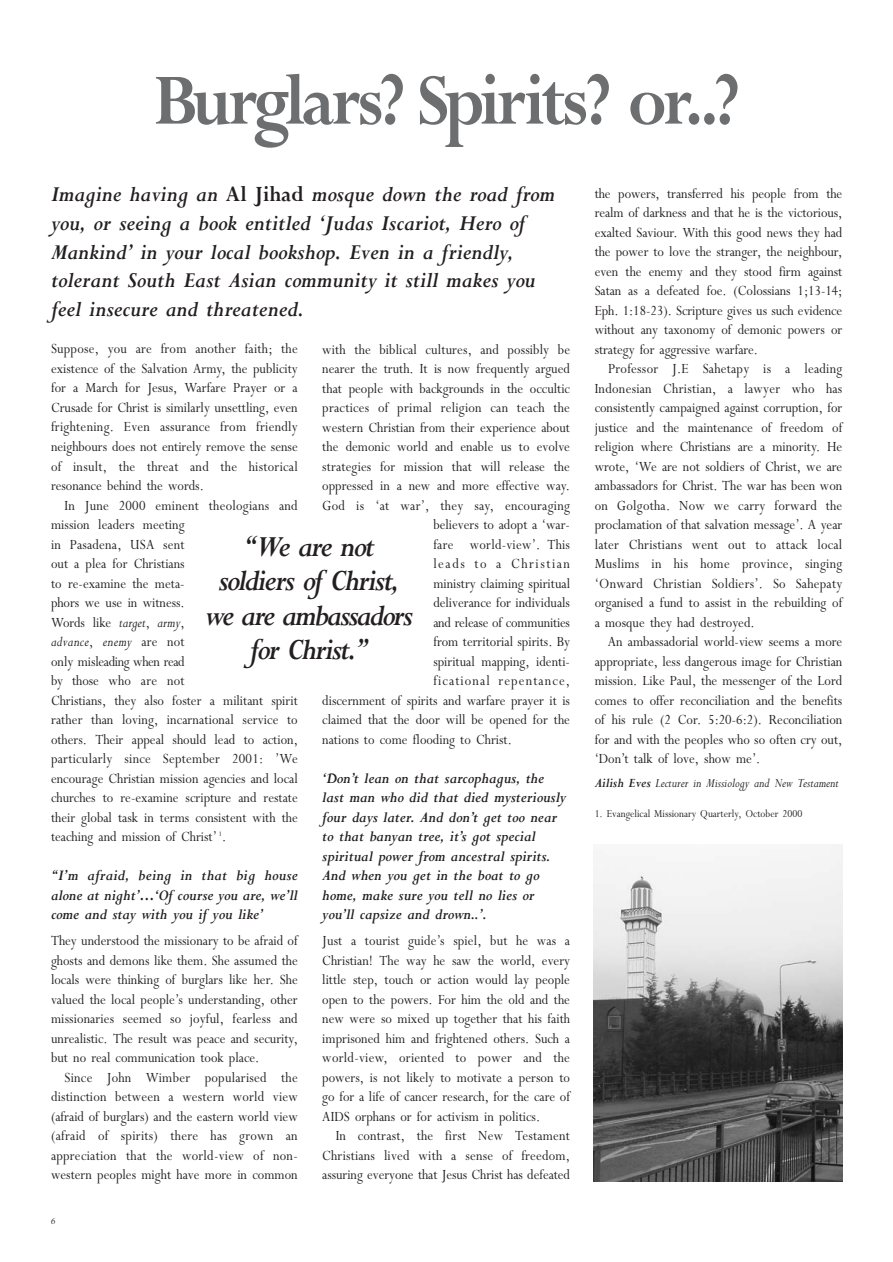
<style>
.page{position:relative;width:893px;height:1262px;background:#fff}
.page>*{position:absolute;margin:0;border:0;box-sizing:border-box;transform-origin:0 0}
.t1{font:700 79.5px "M Perpetua";letter-spacing:-.045em;color:#6c6e70;scale:.9 1}
.t2{font:italic 700 33px/34.5px "M Perpetua";letter-spacing:-.055em;color:#231f20;text-align:center;scale:.9 1}
.t3{font:italic 700 24px/28.8px "M Perpetua";color:#231f20;scale:.9 1}
.t4{font:italic 700 16.5px/19.5px "M Perpetua";color:#231f20;text-align:justify;scale:.9 1}
.t5{font:15.75px/19.5px "M Perpetua";color:#231f20;text-align:justify;scale:.9 1}
.t6{font:15.75px "M Perpetua";letter-spacing:.02em;color:#231f20;scale:.9 1}
.t7{font:15.75px "M Perpetua";letter-spacing:.08em;color:#231f20;scale:.9 1}
.t8{font:15.75px "M Perpetua";letter-spacing:.11em;color:#231f20;scale:.9 1}
.t9{font:italic 14.25px "M Perpetua";color:#231f20;scale:.9 1}
.t10{font:12px "M Perpetua";color:#231f20;scale:.9 1}
.t11{font:italic 10.5px "M Perpetua";color:#231f20}
.s1{font-style:normal}
.s2{font-weight:700}
.s3{font-style:italic}
</style>
<div class="page">
<img style="left:593px;top:844px;width:249px;height:337px">
<h1 class="t1" style="left:153px;top:66px;width:653px">Burglars? Spirits? or..?</h1>
<p class="t3" style="left:51px;top:182px;width:561px">Imagine having an <span class="s1">Al Jihad</span> mosque down the road from you, or seeing a book entitled ‘Judas Iscariot, Hero of Mankind’ in your local bookshop. Even in a friendly, tolerant South East Asian community it still makes you feel insecure and threatened.</p>
<p class="t5" style="left:594px;top:185px;width:277px">the powers, transferred his people from the realm of darkness and that he is the victorious, exalted Saviour. With this good news they had the power to love the stranger, the neighbour, even the enemy and they stood firm against Satan as a defeated foe. (Colossians 1;13-14; Eph. 1:18-23). Scripture gives us such evidence without any taxonomy of demonic powers or strategy for aggressive warfare.</p>
<p class="t5" style="left:594px;top:360px;width:277px;text-indent:13px">Professor J.E Sahetapy is a leading Indonesian Christian, a lawyer who has consistently campaigned against corruption, for justice and the maintenance of freedom of religion where Christians are a minority. He wrote, ‘We are not soldiers of Christ, we are ambassadors for Christ. The war has been won on Golgotha. Now we carry forward the proclamation of that salvation message’. A year later Christians went out to attack local Muslims in his home province, singing ‘Onward Christian Soldiers’. So Sahepaty organised a fund to assist in the rebuilding of a mosque they had destroyed.</p>
<p class="t5" style="left:594px;top:633px;width:277px;text-indent:13px">An ambassadorial world-view seems a more appropriate, less dangerous image for Christian mission. Like Paul, the messenger of the Lord comes to offer reconciliation and the benefits of his rule (2 Cor. 5:20-6:2). Reconciliation for and with the peoples who so often cry out, ‘Don’t talk of love, show me’.</p>
<p class="t9" style="left:594px;top:778px;width:273px"><span class="s2">Ailish Eves</span> Lecturer in Missiology and New Testament</p>
<p class="t10" style="left:594px;top:809px;width:232px">1. Evangelical Missionary Quarterly, October 2000</p>
<p class="t5" style="left:51px;top:341px;width:276px">Suppose, you are from another faith; the existence of the Salvation Army, the publicity for a March for Jesus, Warfare Prayer or a Crusade for Christ is similarly unsettling, even frightening. Even assurance from friendly neighbours does not entirely remove the sense of insult, the threat and the historical resonance behind the words.</p>
<p class="t5" style="left:51px;top:497px;width:276px;text-align:left;text-indent:13px">In June 2000 eminent theologians and mission leaders meeting<br>in Pasadena, USA sent<br>out a plea for Christians<br>to re-examine the meta-<br>phors we use in witness.<br>Words like <span class="s3">target</span>, <span class="s3">army</span>,<br><span class="s3">advance</span>, <span class="s3">enemy</span> are not<br>only misleading when read<br>by those who are not<br>Christians, they also foster a militant spirit rather than loving, incarnational service to others. Their appeal should lead to action, particularly since September 2001: ’We encourage Christian mission agencies and local churches to re-examine scripture and restate their global task in terms consistent with the teaching and mission of Christ’ <sup>1</sup>.</p>
<p class="t4" style="left:51px;top:867px;width:276px">“I’m afraid, being in that big house alone at night’…‘Of course you are, we’ll come and stay with you if you like’</p>
<p class="t5" style="left:51px;top:932px;width:276px">They understood the missionary to be afraid of ghosts and demons like them. She assumed the locals were thinking of burglars like her. She valued the local people’s understanding, other missionaries seemed so joyful, fearless and unrealistic. The result was peace and security, but no real communication took place.</p>
<p class="t5" style="left:51px;top:1069px;width:276px;text-indent:13px">Since John Wimber popularised the distinction between a western world view (afraid of burglars) and the eastern world view (afraid of spirits) there has grown an appreciation that the world-view of non&shy;western peoples might have more in common</p>
<p class="t5" style="left:322px;top:341px;width:277px">with the biblical cultures, and possibly be</p>
<p class="t5" style="left:322px;top:360px;width:277px">nearer the truth. It is now frequently argued</p>
<p class="t5" style="left:322px;top:380px;width:277px">that people with backgrounds in the occultic</p>
<p class="t6" style="left:322px;top:401px;width:277px">practices of primal religion can teach the</p>
<p class="t5" style="left:322px;top:419px;width:277px">western Christian from their experience about</p>
<p class="t5" style="left:322px;top:438px;width:277px">the demonic world and enable us to evolve</p>
<p class="t5" style="left:322px;top:458px;width:277px">strategies for mission that will release the</p>
<p class="t5" style="left:322px;top:477px;width:277px">oppressed in a new and more effective way.</p>
<p class="t6" style="left:322px;top:498px;width:277px">God is ‘at war’, they say, encouraging</p>
<p class="t5" style="left:433px;top:516px;width:153px">believers to adopt a ‘war-</p>
<p class="t6" style="left:433px;top:537px;width:153px">fare world-view’. This</p>
<p class="t8" style="left:433px;top:557px;width:153px">leads to a Christian</p>
<p class="t5" style="left:433px;top:575px;width:153px">ministry claiming spiritual</p>
<p class="t5" style="left:433px;top:594px;width:153px">deliverance for individuals</p>
<p class="t5" style="left:433px;top:614px;width:153px">and release of communities</p>
<p class="t5" style="left:433px;top:633px;width:153px">from territorial spirits. By</p>
<p class="t5" style="left:433px;top:653px;width:153px">spiritual mapping, identi-</p>
<p class="t7" style="left:433px;top:674px;width:153px">ficational repentance,</p>
<p class="t5" style="left:322px;top:692px;width:277px">discernment of spirits and warfare prayer it is</p>
<p class="t5" style="left:322px;top:711px;width:277px">claimed that the door will be opened for the</p>
<p class="t5" style="left:322px;top:731px;width:212px">nations to come flooding to Christ.</p>
<p class="t4" style="left:322px;top:770px;width:272px;text-align:left">‘Don’t lean on that sarcophagus, the last man who did that died mysteriously four days later. And don’t get too near to that banyan tree, it’s got special spiritual power from ancestral spirits.<br>And when you get in the boat to go home, make sure you tell no lies or you’ll capsize and drown..’.</p>
<p class="t5" style="left:322px;top:932px;width:277px">Just a tourist guide’s spiel, but he was a Christian! The way he saw the world, every little step, touch or action would lay people open to the powers. For him the old and the new were so mixed up together that his faith imprisoned him and frightened others. Such a world-view, oriented to power and the powers, is not likely to motivate a person to go for a life of cancer research, for the care of AIDS orphans or for activism in politics.</p>
<p class="t5" style="left:322px;top:1127px;width:277px;text-indent:13px">In contrast, the first New Testament Christians lived with a sense of freedom, assuring everyone that Jesus Christ has defeated</p>
<h2 class="t2" style="left:205px;top:532px;width:232px">“We are not soldiers of Christ, we are ambassadors for Christ.”</h2>
<p class="t11" style="left:51px;top:1217px;width:6px">6</p>
</div>
